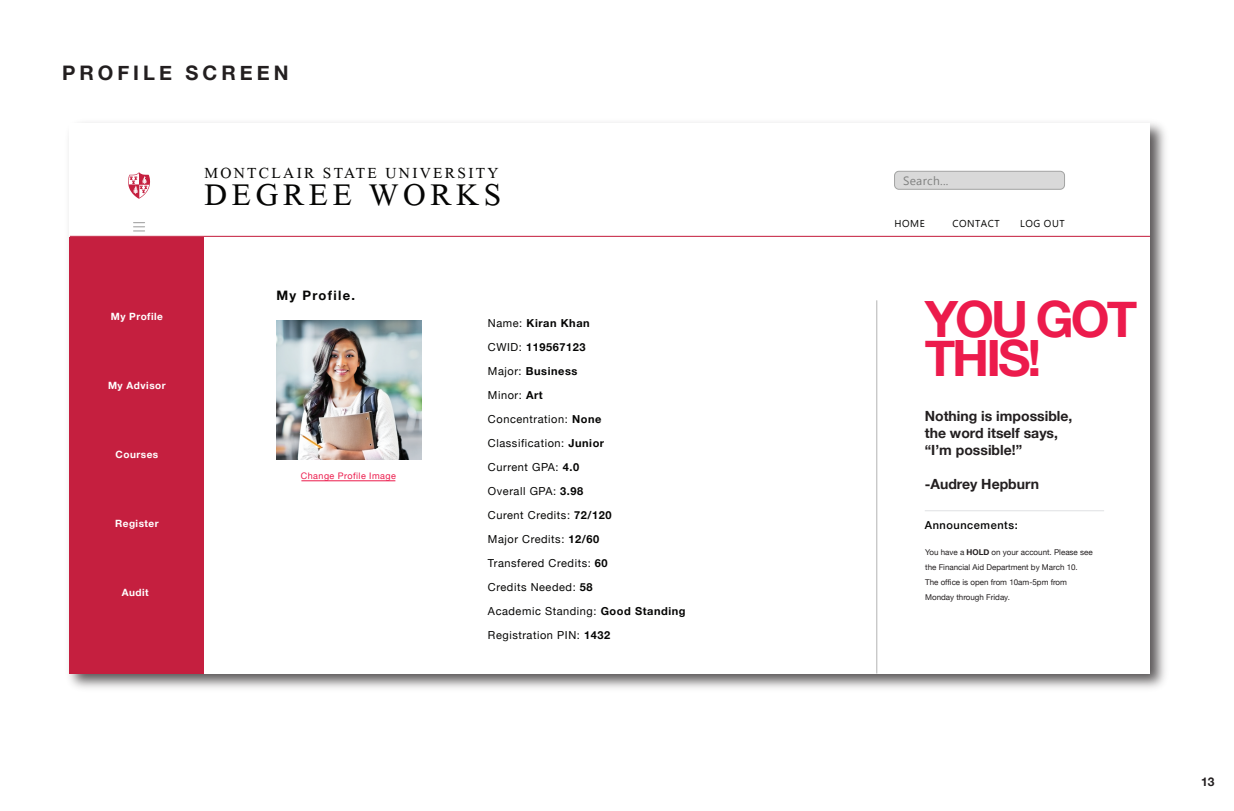
<style>
.page{position:relative;width:1234px;height:811px;background:#fff}
.page>*{position:absolute;margin:0;border:0;box-sizing:border-box;transform-origin:0 0}
.t1{font:700 50px/39px "Helvetica Neue";letter-spacing:-.06em;color:#ec1b4c}
.t2{font:47px "Microsoft Himalaya";letter-spacing:.1em;color:#050504}
.t3{font:23px "Microsoft Himalaya";letter-spacing:.1em;color:#050504}
.t4{font:700 20px "Helvetica Neue";letter-spacing:.2em;color:#231f20}
.t5{font:700 14px/17px "Helvetica Neue";color:#231f20}
.t6{font:700 13px "Helvetica Neue";letter-spacing:.1em;color:#050504}
.t7{font:12px "Microsoft Tai Le";letter-spacing:.025em;color:#808180}
.t8{font:700 12px "Helvetica Neue";color:#231f20}
.t9{font:11px/24px "Helvetica Neue";letter-spacing:.05em;color:#050504}
.t10{font:500 11px "Helvetica Neue";letter-spacing:.05em;color:#050504}
.t11{font:700 10px "Helvetica Neue";letter-spacing:.05em;color:#fff}
.t12{font:10px "Microsoft Tai Le";letter-spacing:.05em;color:#050504}
.t13{font:9px "Helvetica Neue";letter-spacing:.05em;color:#ec1b4c}
.t14{font:8px/15px "Helvetica Neue";color:#231f20}
.s1{font-weight:700}
</style>
<div class="page">
<img style="left:69px;top:122px;width:1096px;height:566px">
<div style="left:70px;top:123px;width:1080px;height:550px;background:#fff"></div>
<img style="left:276px;top:320px;width:145px;height:139px">
<hr style="left:301px;top:480px;width:94px;height:1px;background:#ec1b4c">
<hr style="left:925px;top:510px;width:179px;height:1px;background:#e6e7e9">
<svg style="left:128px;top:172px;width:22px;height:26px"></svg>
<hr style="left:70px;top:236px;width:1080px;height:1px;background:#c51f3f">
<div style="left:895px;top:171px;width:170px;height:18px;background:#d9d9d9;border-radius:4px"></div>
<div style="left:894px;top:171px;width:171px;height:19px;border:1px solid #808180;border-radius:4px"></div>
<svg style="left:134px;top:222px;width:11px;height:9px"></svg>
<div style="left:69px;top:237px;width:135px;height:436px;background:#c51f3f"></div>
<hr style="left:876px;top:300px;width:1px;height:373px;background:#b3b3b3">
<h3 class="t4" style="left:62px;top:57px;width:228px">PROFILE SCREEN</h3>
<h3 class="t3" style="left:204px;top:156px;width:296px">MONTCLAIR STATE UNIVERSITY</h3>
<h2 class="t2" style="left:204px;top:161px;width:298px">DEGREE WORKS</h2>
<p class="t11" style="left:111px;top:308px;width:54px">My Profile</p>
<p class="t11" style="left:108px;top:377px;width:59px">My Advisor</p>
<p class="t11" style="left:115px;top:446px;width:44px">Courses</p>
<p class="t11" style="left:115px;top:515px;width:45px">Register</p>
<p class="t11" style="left:122px;top:584px;width:28px">Audit</p>
<p class="t6" style="left:276px;top:285px;width:80px">My Profile.</p>
<p class="t13" style="left:301px;top:469px;width:97px">Change Profile Image</p>
<p class="t9" style="left:488px;top:311px;width:199px">Name: <span class="s1">Kiran Khan<br></span>CWID: <span class="s1">119567123<br></span>Major: <span class="s1">Business<br></span>Minor: <span class="s1">Art<br></span>Concentration: <span class="s1">None<br></span>Classification: <span class="s1">Junior<br></span>Current GPA: <span class="s1">4.0<br></span>Overall GPA: <span class="s1">3.98<br></span>Curent Credits: <span class="s1">72/120<br></span>Major Credits: <span class="s1">12/60<br></span>Transfered Credits: <span class="s1">60<br></span>Credits Needed: <span class="s1">58<br></span>Academic Standing: <span class="s1">Good Standing<br></span>Registration PIN: <span class="s1">1432</span></p>
<p class="t7" style="left:903px;top:173px;width:47px">Search...</p>
<p class="t12" style="left:895px;top:217px;width:32px">HOME</p>
<p class="t12" style="left:952px;top:217px;width:49px">CONTACT</p>
<p class="t12" style="left:1020px;top:217px;width:46px">LOG OUT</p>
<h1 class="t1" style="left:925px;top:300px;width:214px">YOU GOT<br>THIS!</h1>
<p class="t5" style="left:925px;top:408px;width:149px">Nothing is impossible, the word itself says, “I’m possible!”</p>
<p class="t5" style="left:925px;top:476px;width:116px">-Audrey Hepburn</p>
<p class="t10" style="left:925px;top:516px;width:94px">Announcements:</p>
<p class="t14" style="left:925px;top:544px;width:169px">You have a <span class="s1">HOLD</span> on your account. Please see the Financial Aid Department by March 10.<br>The office is open from 10am-5pm from Monday through Friday.</p>
<p class="t8" style="left:1201px;top:772px;width:15px">13</p>
</div>
